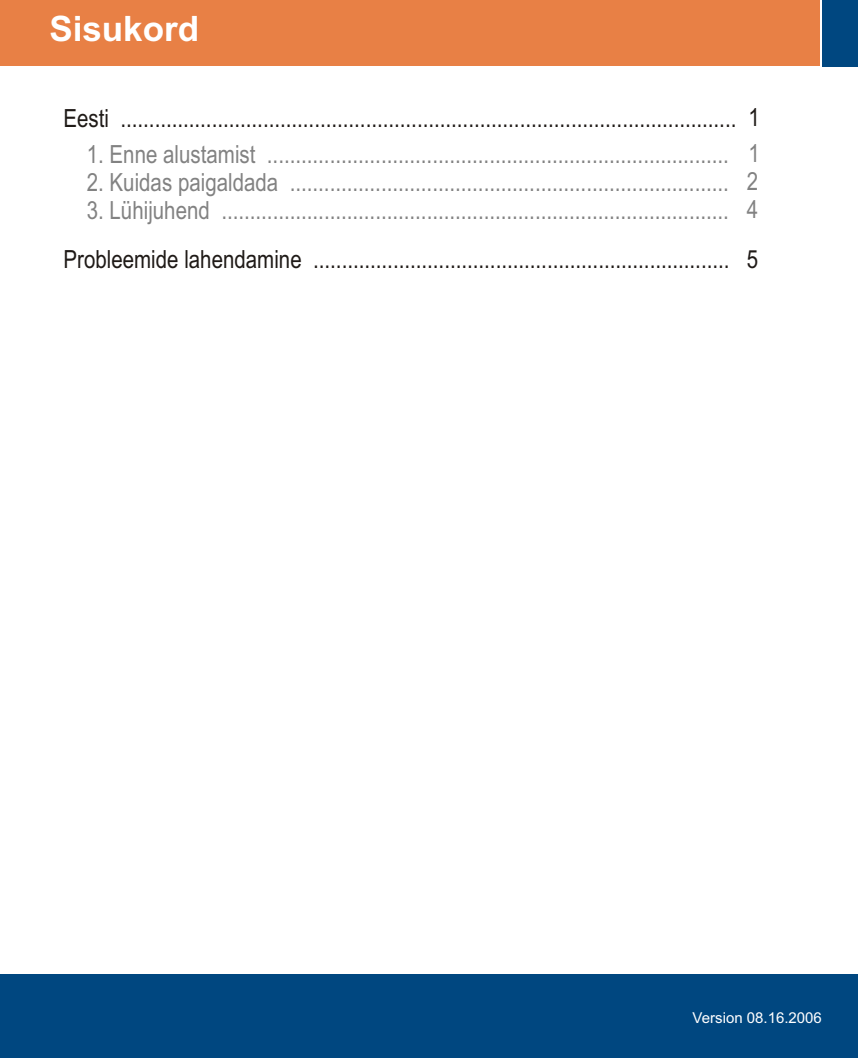
<style>
.page{position:relative;width:858px;height:1058px;background:#fff}
.page>*{position:absolute;margin:0;border:0;box-sizing:border-box;transform-origin:0 0}
.t1{font:700 35px "Arial";color:#fff}
.t2{font:25px/28.5px "Arial Narrow";color:#828282;text-align:justify}
.t3{font:25px "Arial Narrow";color:#1f1a17}
.t4{font:15px "Arial";color:#fff}
</style>
<div class="page">
<div style="left:0;top:973px;width:858px;height:85px;background:#004780"></div>
<div style="left:0;top:0;width:819px;height:66px;background:#e88045"></div>
<div style="left:822px;top:0;width:36px;height:66px;background:#004780"></div>
<h1 class="t1" style="left:49px;top:16px;width:151px">Sisukord</h1>
<p class="t3" style="left:63px;top:108px;width:674px">Eesti ............................................................................................................</p>
<p class="t2" style="left:87px;top:142px;width:170px">1. Enne alustamist</p>
<p class="t2" style="left:87px;top:170px;width:643px">2. Kuidas paigaldada .............................................................................</p>
<p class="t2" style="left:267px;top:142px;width:463px">.................................................................................</p>
<p class="t2" style="left:87px;top:198px;width:643px">3. Lühijuhend .........................................................................................</p>
<p class="t3" style="left:63px;top:250px;width:667px">Probleemide lahendamine .........................................................................</p>
<p class="t3" style="left:748px;top:107px;width:13px">1</p>
<p class="t2" style="left:747px;top:141px;width:14px">1<br>2<br>4</p>
<p class="t3" style="left:746px;top:249px;width:13px">5</p>
<p class="t4" style="left:692px;top:1011px;width:131px">Version 08.16.2006</p>
</div>
